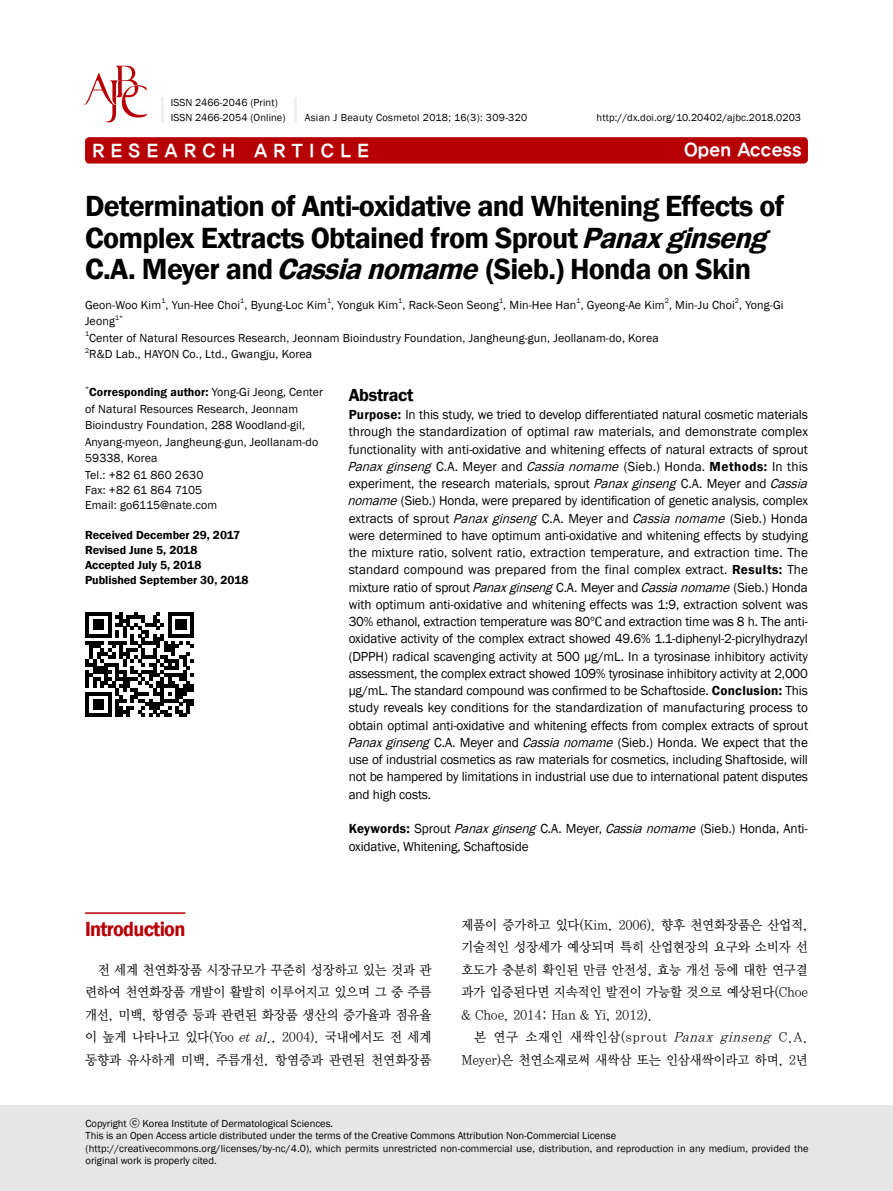
<style>
.page{position:relative;width:893px;height:1191px;background:#fff}
.page>*{position:absolute;margin:0;border:0;box-sizing:border-box;transform-origin:0 0}
.t1{font:600 30px/31.5px "Franklin Gothic";letter-spacing:-.025em;color:#000}
.t2{font:600 21px "Franklin Gothic";letter-spacing:-.035em;color:#b60005;scale:.96 1}
.t3{font:18px "YDIYGO350";color:#fff}
.t4{font:600 18px "Franklin Gothic";letter-spacing:-.02em;color:#000}
.t5{font:13.5px/17.2px "Franklin Gothic";letter-spacing:-.01em;color:#000}
.t6{font:13.5px/22.5px "YDIY Mj O330";letter-spacing:-.01em;color:#000;text-align:justify;scale:.95 1}
.t7{font:12px/16.5px "Franklin Gothic";letter-spacing:.01em;color:#000}
.t8{font:600 12px/15px "Franklin Gothic";color:#000}
.t9{font:10.5px/12.6px "Franklin Gothic";letter-spacing:.005em;color:#000}
.t10{font:10.5px "Franklin Gothic";letter-spacing:.03em;color:#000}
.t11{font:7.05px "Franklin Gothic";color:#000}
.s1{font-style:italic}
.s2{font-weight:600}
.s3{font-family:"Cambria Math"}
.s4{font-family:"YDIYGO330"}
</style>
<div class="page">
<div style="left:85px;top:137px;width:723px;height:26px;background:#b60005;border-radius:4px"></div>
<hr style="left:85px;top:912px;width:100px;height:1px;background:#b60005">
<div style="left:0;top:1106px;width:893px;height:85px;background:#e6e6e6"></div>
<svg style="left:84px;top:66px;width:63px;height:56px"></svg>
<hr style="left:294px;top:97px;width:3px;height:25px;background:#efefef">
<hr style="left:161px;top:97px;width:3px;height:25px;background:#efefef">
<svg style="left:85px;top:612px;width:109px;height:105px"></svg>
<p class="t9" style="left:171px;top:95px;width:116px;line-height:15px">ISSN 2466-2046 (Print)<br>ISSN 2466-2054 (Online)</p>
<p class="t10" style="left:305px;top:111px;width:224px">Asian J Beauty Cosmetol 2018; 16(3): 309-320</p>
<p class="t9" style="left:597px;top:111px;width:206px">http://dx.doi.org/10.20402/ajbc.2018.0203</p>
<h3 class="t3" style="left:92px;top:141px;width:278px">R E S E A R C H A R T I C L E</h3>
<h3 class="t3" style="left:684px;top:140px;width:119px">Open Access</h3>
<h1 class="t1" style="left:85px;top:191px;width:701px">Determination of Anti-oxidative and Whitening Effects of<br>Complex Extracts Obtained from Sprout <span class="s1">Panaxginseng<br></span>C.A. Meyer and <span class="s1">Cassianomame</span> (Sieb.) Honda on Skin</h1>
<p class="t7" style="left:85px;top:297px;width:700px">Geon-Woo Kim , Yun-Hee Choi , Byung-Loc Kim , Yonguk Kim , Rack-Seon Seong , Min-Hee Han , Gyeong-Ae Kim , Min-Ju Choi , Yong-Gi</p>
<p class="t11" style="left:161px;top:296px;width:6px">1</p>
<p class="t11" style="left:240px;top:296px;width:6px">1</p>
<p class="t11" style="left:327px;top:296px;width:6px">1</p>
<p class="t11" style="left:398px;top:296px;width:6px">1</p>
<p class="t11" style="left:499px;top:296px;width:6px">1</p>
<p class="t11" style="left:577px;top:296px;width:6px">1</p>
<p class="t11" style="left:665px;top:296px;width:6px">2</p>
<p class="t11" style="left:735px;top:296px;width:6px">2</p>
<p class="t11" style="left:115px;top:313px;width:10px">1*</p>
<p class="t7" style="left:85px;top:313px;width:31px">Jeong</p>
<p class="t11" style="left:85px;top:329px;width:6px">1</p>
<p class="t7" style="left:89px;top:330px;width:571px">Center of Natural Resources Research, Jeonnam Bioindustry Foundation, Jangheung-gun, Jeollanam-do, Korea</p>
<p class="t11" style="left:85px;top:346px;width:6px">2</p>
<p class="t7" style="left:89px;top:346px;width:225px">R&amp;D Lab., HAYON Co., Ltd., Gwangju, Korea</p>
<p class="t11" style="left:85px;top:384px;width:6px">*</p>
<p class="t7" style="left:85px;top:384px;width:240px;text-indent:4px"><span class="s2">Corresponding author:</span> Yong-Gi Jeong, Center of Natural Resources Research, Jeonnam Bioindustry Foundation, 288 Woodland-gil, Anyang-myeon, Jangheung-gun, Jeollanam-do 59338, Korea<br>Tel.: +82 61 860 2630</p>
<p class="t7" style="left:85px;top:482px;width:134px;line-height:15px">Fax: +82 61 864 7105<br>Email: go6115@nate.com</p>
<p class="t8" style="left:85px;top:527px;width:165px">Received December 29, 2017<br>Revised June 5, 2018<br>Accepted July 5, 2018<br>Published September 30, 2018</p>
<h3 class="t4" style="left:349px;top:384px;width:66px">Abstract</h3>
<p class="t5" style="left:347px;top:406px;width:465px"><span class="s2">Purpose:</span> In this study, we tried to develop differentiated natural cosmetic materials through the standardization of optimal raw materials, and demonstrate complex functionality with anti-oxidative and whitening effects of natural extracts of sprout <span class="s1">Panaxginseng</span> C.A. Meyer and <span class="s1">Cassianomame</span> (Sieb.) Honda. <span class="s2">Methods:</span> In this experiment, the research materials, sprout <span class="s1">Panaxginseng</span> C.A. Meyer and <span class="s1">Cassia nomame</span> (Sieb.) Honda, were prepared by identification of genetic analysis, complex extracts of sprout <span class="s1">Panaxginseng</span> C.A. Meyer and <span class="s1">Cassianomame</span> (Sieb.) Honda were determined to have optimum anti-oxidative and whitening effects by studying the mixture ratio, solvent ratio, extraction temperature, and extraction time. The standard compound was prepared from the final complex extract. <span class="s2">Results:</span> The mixture ratio of sprout <span class="s1">Panaxginseng</span> C.A. Meyer and <span class="s1">Cassianomame</span> (Sieb.) Honda with optimum anti-oxidative and whitening effects was 1:9, extraction solvent was 30% ethanol, extraction temperature was 80<span class="s3">℃</span> and extraction time was 8 h. The anti&shy;oxidative activity of the complex extract showed 49.6% 1.1-diphenyl-2-picrylhydrazyl (DPPH) radical scavenging activity at 500 μg/mL. In a tyrosinase inhibitory activity assessment, the complex extract showed 109% tyrosinase inhibitory activity at 2,000 μg/mL. The standard compound was confirmed to be Schaftoside. <span class="s2">Conclusion:</span> This study reveals key conditions for the standardization of manufacturing process to obtain optimal anti-oxidative and whitening effects from complex extracts of sprout <span class="s1">Panaxginseng</span> C.A. Meyer and <span class="s1">Cassianomame</span> (Sieb.) Honda. We expect that the use of industrial cosmetics as raw materials for cosmetics, including Shaftoside, will not be hampered by limitations in industrial use due to international patent disputes and high costs.</p>
<p class="t5" style="left:349px;top:820px;width:461px"><span class="s2">Keywords:</span> Sprout <span class="s1">Panaxginseng</span> C.A. Meyer, <span class="s1">Cassianomame</span> (Sieb.) Honda, Anti&shy;oxidative, Whitening, Schaftoside</p>
<h2 class="t2" style="left:85px;top:916px;width:106px">Introduction</h2>
<p class="t6" style="left:85px;top:959px;width:366px;text-indent:13px">전 세계 천연화장품 시장규모가 꾸준히 성장하고 있는 것과 관 련하여 천연화장품 개발이 활발히 이루어지고 있으며 그 중 주름 개선, 미백, 항염증 등과 관련된 화장품 생산의 증가율과 점유율 이 높게 나타나고 있다(Yoo <span class="s1">et al</span>., 2004). 국내에서도 전 세계 동향과 유사하게 미백, 주름개선, 항염증과 관련된 천연화장품</p>
<p class="t6" style="left:461px;top:914px;width:366px">제품이 증가하고 있다(Kim, 2006). 향후 천연화장품은 산업적, 기술적인 성장세가 예상되며 특히 산업현장의 요구와 소비자 선 호도가 충분히 확인된 만큼 안전성, 효능 개선 등에 대한 연구결 과가 입증된다면 지속적인 발전이 가능할 것으로 예상된다(Choe &amp; Choe, 2014; Han &amp; Yi, 2012).</p>
<p class="t6" style="left:461px;top:1026px;width:366px;text-align:right">본 연구 소재인 새싹인삼(sprout <span class="s1">Panax ginseng</span> C.A.<br>Meyer)은 천연소재로써 새싹삼 또는 인삼새싹이라고 하며, 2년</p>
<p class="t9" style="left:86px;top:1117px;width:724px">Copyright <span class="s4">ⓒ</span> Korea Institute of Dermatological Sciences.<br>This is an Open Access article distributed under the terms of the Creative Commons Attribution Non-Commercial License (http://creativecommons.org/licenses/by-nc/4.0), which permits unrestricted non-commercial use, distribution, and reproduction in any medium, provided the original work is properly cited.</p>
</div>
